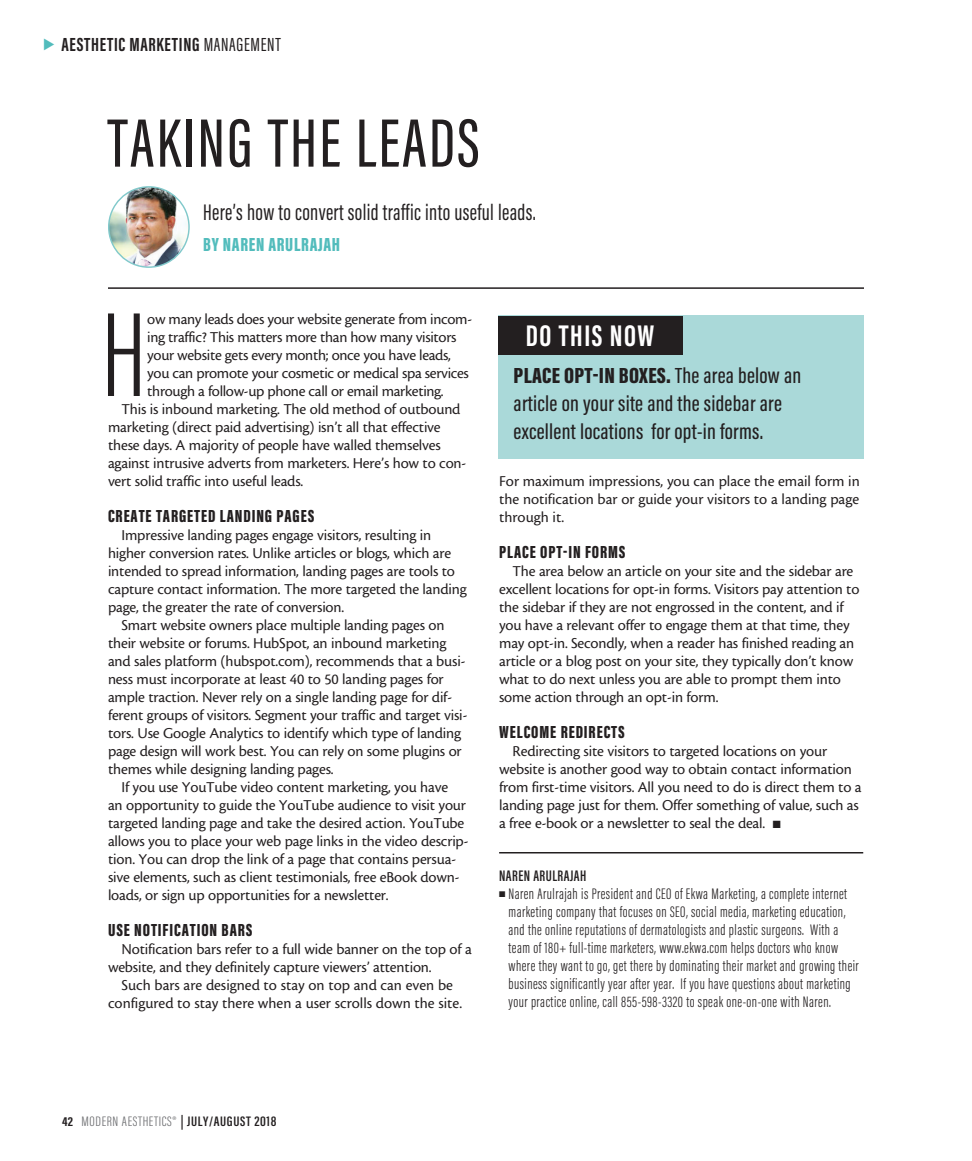
<style>
.page{position:relative;width:972px;height:1161px;background:#fff}
.page>*{position:absolute;margin:0;border:0;box-sizing:border-box;transform-origin:0 0}
.body_first{font:300 123.6px "Acumin Pro Extra Cond";color:#231f20}
.headline{font:500 70.5px "Acumin Pro Extra Cond";letter-spacing:.035em;color:#231f20}
.at_a_glance_header{font:700 30.75px "Acumin Pro Extra Cond";letter-spacing:.05em;color:#fff}
.deck{font:23.25px "Acumin Pro Extra Cond";letter-spacing:.015em;color:#231f20}
.at_a_glance_body{font:500 22.5px/27.8px "Acumin Pro Extra Cond";letter-spacing:.01em;color:#231f20;scale:1.1 1}
.t1{font:700 19.5px "Acumin Pro Extra Cond";letter-spacing:.035em;color:#231f20}
.author{font:900 19.5px "Acumin Pro Extra Cond";letter-spacing:.035em;color:#52bcbc}
.subhead{font:900 18px "Acumin Pro Extra Cond";letter-spacing:.05em;color:#231f20}
.body{font:15.75px/18px "Cronos MM 408 10";letter-spacing:-.01em;color:#231f20}
.bio_info{font:300 15.75px/18px "Acumin Pro Extra Cond";letter-spacing:.03em;color:#231f20}
.body_first-2{font:15.75px/18px "Cronos MM 408 10";letter-spacing:-.02em;color:#231f20}
.bio_name{font:600 15.75px "Acumin Pro Extra Cond";letter-spacing:.03em;color:#231f20}
.t2{font:300 14.1px "Acumin Pro Extra Cond";letter-spacing:.04em;color:#6c6d70;scale:1.11 1}
.s1{font-weight:400}
.s2{font-weight:900}
.s3{font-weight:700;font-size:13.35px;color:#231f20}
.s4{font-weight:600;color:#231f20}
</style>
<div class="page">
<hr style="left:499px;top:852px;width:364px;height:2px;background:#231f20">
<hr style="left:108px;top:287px;width:756px;height:2px;background:#231f20">
<div style="left:498px;top:316px;width:365px;height:143px;background:#aad9d9"></div>
<div style="left:498px;top:316px;width:184px;height:39px;background:#231f20"></div>
<img style="left:109px;top:187px;width:80px;height:80px;border-radius:40px">
<div style="left:108px;top:186px;width:82px;height:82px;border:1px solid #81c9cb;border-radius:50%"></div>
<p class="t1" style="left:62px;top:32px;width:221px">AESTHETIC MARKETING <span class="s1">MANAGEMENT</span></p>
<p class="headline" style="left:108px;top:100px;width:373px">TAKING THE LEADS</p>
<p class="deck" style="left:203px;top:198px;width:334px">Here’s how to convert solid traffic into useful leads.</p>
<p class="author" style="left:203px;top:232px;width:138px">BY NAREN ARULRAJAH</p>
<p class="body_first" style="left:102px;top:281px;width:46px">H</p>
<p class="body_first-2" style="left:147px;top:310px;width:326px">ow many leads does your website generate from incom&shy;ing traffic? This matters more than how many visitors your website gets every month; once you have leads, you can promote your cosmetic or medical spa services through a follow-up phone call or email marketing.</p>
<p class="body" style="left:108px;top:400px;width:360px;text-indent:14px">This is inbound marketing. The old method of outbound marketing (direct paid advertising) isn’t all that effective these days. A majority of people have walled themselves against intrusive adverts from marketers. Here’s how to con&shy;vert solid traffic into useful leads.</p>
<p class="subhead" style="left:108px;top:505px;width:208px">CREATE TARGETED LANDING PAGES</p>
<p class="body" style="left:108px;top:526px;width:360px;text-indent:14px">Impressive landing pages engage visitors, resulting in higher conversion rates. Unlike articles or blogs, which are intended to spread information, landing pages are tools to capture contact information. The more targeted the landing page, the greater the rate of conversion.</p>
<p class="body" style="left:108px;top:616px;width:361px;text-indent:14px">Smart website owners place multiple landing pages on their website or forums. HubSpot, an inbound marketing and sales platform (hubspot.com), recommends that a busi&shy;ness must incorporate at least 40 to 50 landing pages for ample traction. Never rely on a single landing page for dif&shy;ferent groups of visitors. Segment your traffic and target visi&shy;tors. Use Google Analytics to identify which type of landing page design will work best. You can rely on some plugins or themes while designing landing pages.</p>
<p class="body" style="left:108px;top:778px;width:362px;text-indent:14px">If you use YouTube video content marketing, you have<br>an opportunity to guide the YouTube audience to visit your targeted landing page and take the desired action. YouTube allows you to place your web page links in the video descrip&shy;tion. You can drop the link of a page that contains persua&shy;sive elements, such as client testimonials, free eBook down&shy;loads, or sign up opportunities for a newsletter.</p>
<p class="subhead" style="left:108px;top:919px;width:146px">USE NOTIFICATION BARS</p>
<p class="body" style="left:108px;top:940px;width:365px;text-indent:14px">Notification bars refer to a full wide banner on the top of a website, and they definitely capture viewers’ attention.</p>
<p class="body" style="left:108px;top:976px;width:356px;text-align:center">Such bars are designed to stay on top and can even be configured to stay there when a user scrolls down the site.</p>
<p class="at_a_glance_header" style="left:526px;top:317px;width:130px">DO THIS NOW</p>
<p class="at_a_glance_body" style="left:514px;top:362px;width:263px"><span class="s2">PLACE OPT-IN BOXES.</span> The area below an article on your site and the sidebar are excellent locations for opt-in forms.</p>
<p class="body" style="left:499px;top:472px;width:362px;text-align:justify">For maximum impressions, you can place the email form in the notification bar or guide your visitors to a landing page through it.</p>
<p class="subhead" style="left:499px;top:541px;width:128px">PLACE OPT-IN FORMS</p>
<p class="body" style="left:499px;top:562px;width:362px;text-indent:14px">The area below an article on your site and the sidebar are excellent locations for opt-in forms. Visitors pay attention to the sidebar if they are not engrossed in the content, and if you have a relevant offer to engage them at that time, they may opt-in. Secondly, when a reader has finished reading an article or a blog post on your site, they typically don’t know what to do next unless you are able to prompt them into some action through an opt-in form.</p>
<p class="subhead" style="left:499px;top:721px;width:127px">WELCOME REDIRECTS</p>
<p class="body" style="left:499px;top:742px;width:364px;text-indent:14px">Redirecting site visitors to targeted locations on your website is another good way to obtain contact information from first-time visitors. All you need to do is direct them to a landing page just for them. Offer something of value, such as a free e-book or a newsletter to seal the deal. ■</p>
<p class="bio_name" style="left:499px;top:866px;width:89px">NAREN ARULRAJAH</p>
<p class="bio_info" style="left:509px;top:884px;width:352px;text-indent:-9px">■ Naren Arulrajah is President and CEO of Ekwa Marketing, a complete internet marketing company that focuses on SEO, social media, marketing education, and the online reputations of dermatologists and plastic surgeons. With a team of 180+ full-time marketers, www.ekwa.com helps doctors who know where they want to go, get there by dominating their market and growing their business significantly year after year. If you have questions about marketing your practice online, call 855-598-3320 to speak one-on-one with Naren.</p>
<p class="t2" style="left:62px;top:1113px;width:195px"><span class="s3">42</span> MODERN AESTHETICS® <span class="s4">| JULY/AUGUST 2018</span></p>
</div>
